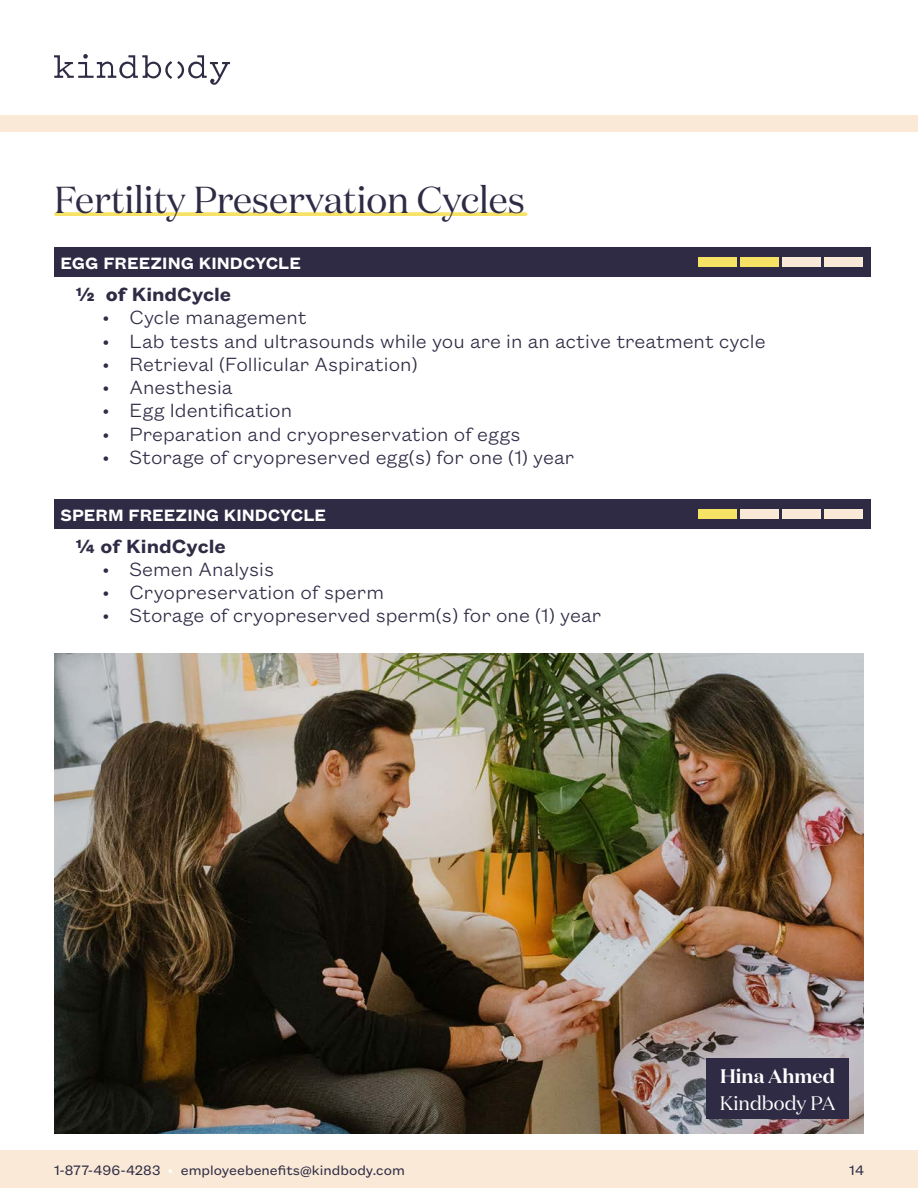
<style>
.page{position:relative;width:918px;height:1188px;background:#fff}
.page>*{position:absolute;margin:0;border:0;box-sizing:border-box;transform-origin:0 0}
.t1{font:37.5px "Domaine Display";color:#2f2b45}
.t2{font:300 21px "Founders Grotesk Text";color:#2f2b45}
.t3{font:600 21px "Founders Grotesk Text";color:#2f2b45}
.t4{font:19.5px "Domaine Display";color:#fff}
.t5{font:600 19.5px "Domaine Display";color:#fff}
.t6{font:600 18px "Founders Grotesk Text";color:#fff}
.t7{font:15px "Founders Grotesk Text";color:#2f2b45}
.s1{font-weight:700}
.s2{color:#fff}
</style>
<div class="page">
<svg style="left:56px;top:212px;width:470px;height:4px;background:#f6e36f"></svg>
<img style="left:54px;top:654px;width:810px;height:480px">
<div style="left:706px;top:1059px;width:143px;height:60px;background:#2f2b45"></div>
<div style="left:54px;top:247px;width:816px;height:30px;background:#2f2b45"></div>
<div style="left:698px;top:257px;width:38px;height:10px;background:#f6e265"></div>
<div style="left:740px;top:257px;width:39px;height:10px;background:#f6e265"></div>
<div style="left:782px;top:257px;width:39px;height:10px;background:#f9e9d6"></div>
<div style="left:824px;top:257px;width:39px;height:10px;background:#f9e9d6"></div>
<div style="left:54px;top:499px;width:816px;height:30px;background:#2f2b45"></div>
<div style="left:698px;top:509px;width:38px;height:10px;background:#f6e265"></div>
<div style="left:740px;top:509px;width:39px;height:10px;background:#f9e9d6"></div>
<div style="left:782px;top:509px;width:39px;height:10px;background:#f9e9d6"></div>
<div style="left:824px;top:509px;width:39px;height:10px;background:#f9e9d6"></div>
<svg style="left:54px;top:54px;width:176px;height:31px"></svg>
<div style="left:0;top:1150px;width:918px;height:38px;background:#f9e9d6"></div>
<div style="left:0;top:115px;width:918px;height:16px;background:#f9e9d6"></div>
<p class="t1" style="left:54px;top:177px;width:472px">Fertility Preservation Cycles</p>
<p class="t6" style="left:60px;top:251px;width:242px">EGG FREEZING KINDCYCLE</p>
<p class="t3" style="left:75px;top:280px;width:157px"><span class="s1">½ of</span> KindCycle</p>
<p class="t2" style="left:102px;top:304px;width:206px">• Cycle management</p>
<p class="t2" style="left:102px;top:327px;width:665px">• Lab tests and ultrasounds while you are in an active treatment cycle</p>
<p class="t2" style="left:102px;top:350px;width:317px">• Retrieval (Follicular Aspiration)</p>
<p class="t2" style="left:102px;top:373px;width:132px">• Anesthesia</p>
<p class="t2" style="left:102px;top:397px;width:191px">• Egg Identification</p>
<p class="t2" style="left:102px;top:420px;width:420px">• Preparation and cryopreservation of eggs</p>
<p class="t2" style="left:102px;top:443px;width:473px">• Storage of cryopreserved egg(s) for one (1) year</p>
<p class="t6" style="left:60px;top:503px;width:267px">SPERM FREEZING KINDCYCLE</p>
<p class="t3" style="left:75px;top:531px;width:152px"><span class="s1">¼</span> of KindCycle</p>
<p class="t2" style="left:102px;top:555px;width:173px">• Semen Analysis</p>
<p class="t2" style="left:102px;top:578px;width:283px">• Cryopreservation of sperm</p>
<p class="t2" style="left:102px;top:602px;width:500px">• Storage of cryopreserved sperm(s) for one (1) year</p>
<p class="t5" style="left:720px;top:1064px;width:116px">Hina Ahmed</p>
<p class="t4" style="left:720px;top:1091px;width:117px">Kindbody PA</p>
<p class="t7" style="left:54px;top:1160px;width:352px">1-877-496-4283 <span class="s2">•</span> employeebenefits@kindbody.com</p>
<p class="t7" style="left:849px;top:1160px;width:16px">14</p>
</div>
